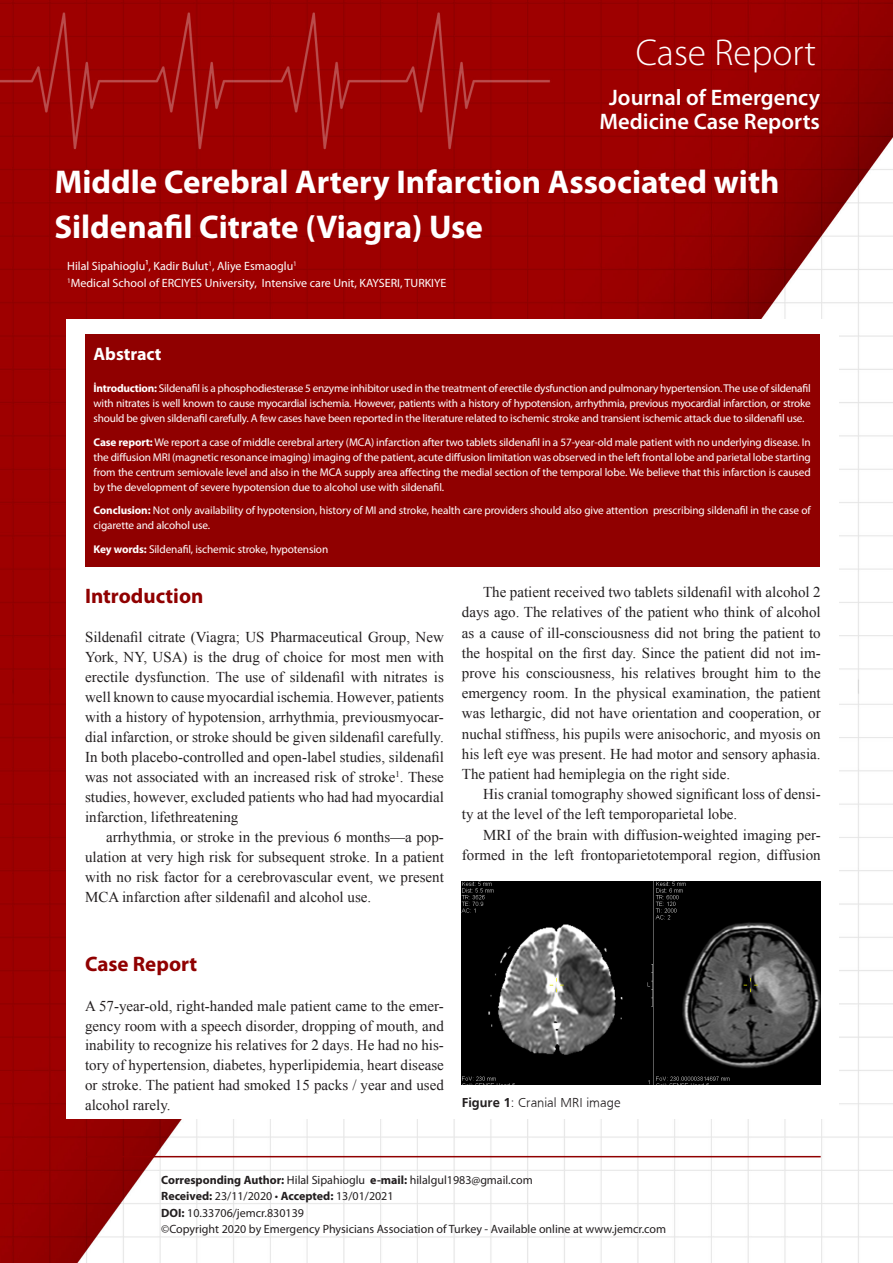
<style>
.page{position:relative;width:893px;height:1263px;background:#fff}
.page>*{position:absolute;margin:0;border:0;box-sizing:border-box;transform-origin:0 0}
.t1{font:300 37.5px "Myriad Pro";color:#fff}
.t2{font:700 33px/45px "Myriad Pro";color:#fff}
.t3{font:600 22.5px "Myriad Pro";color:#fff}
.t4{font:700 21px "Myriad Pro";color:#900000}
.t5{font:700 18px "Myriad Pro";color:#fff}
.t6{font:15px/20px "Times New Roman";color:#231f20;text-align:justify}
.t7{font:13.5px "Frugal Sans";color:#231f20}
.t8{font:12px "Myriad Pro";color:#231f20}
.t9{font:12px "Myriad Pro";color:#fff}
.t10{font:11.25px/15px "Myriad Pro";letter-spacing:-.01em;color:#fff;text-align:justify}
.s1{font-weight:700}
</style>
<div class="page">
<img style="left:0;top:0;width:893px;height:1263px">
<div style="left:67px;top:319px;width:772px;height:799px;background:#fff"></div>
<hr style="left:86px;top:1156px;width:735px;height:1px;background:#900000">
<div style="left:86px;top:335px;width:734px;height:232px;background:#900000"></div>
<img style="left:462px;top:881px;width:359px;height:204px">
<p class="t1" style="left:636px;top:32px;width:182px">Case Report</p>
<p class="t3" style="left:609px;top:83px;width:212px">Journal of Emergency</p>
<p class="t3" style="left:599px;top:108px;width:222px">Medicine Case Reports</p>
<p class="t2" style="left:54px;top:159px;width:727px">Middle Cerebral Artery Infarction Associated with<br>Sildenafil Citrate (Viagra) Use</p>
<p class="t9" style="left:67px;top:259px;width:231px">Hilal Sipahioglu¹, Kadir Bulut<sup>1</sup>, Aliye Esmaoglu<sup>1</sup></p>
<p class="t9" style="left:67px;top:275px;width:381px"><sup>1</sup>Medical School of ERCIYES University, Intensive care Unit, KAYSERI, TURKIYE</p>
<p class="t5" style="left:94px;top:342px;width:70px">Abstract</p>
<p class="t10" style="left:94px;top:381px;width:719px"><span class="s1">İntroduction:</span> Sildenafil is a phosphodiesterase 5 enzyme inhibitor used in the treatment of erectile dysfunction and pulmonary hypertension. The use of sildenafil with nitrates is well known to cause myocardial ischemia. However, patients with a history of hypotension, arrhythmia, previous myocardial infarction, or stroke should be given sildenafil carefully. A few cases have been reported in the literature related to ischemic stroke and transient ischemic attack due to sildenafil use.</p>
<p class="t10" style="left:94px;top:434px;width:719px"><span class="s1">Case report:</span> We report a case of middle cerebral artery (MCA) infarction after two tablets sildenafil in a 57-year-old male patient with no underlying disease. In the diffusion MRI (magnetic resonance imaging) imaging of the patient, acute diffusion limitation was observed in the left frontal lobe and parietal lobe starting from the centrum semiovale level and also in the MCA supply area affecting the medial section of the temporal lobe. We believe that this infarction is caused by the development of severe hypotension due to alcohol use with sildenafil.</p>
<p class="t10" style="left:94px;top:503px;width:719px"><span class="s1">Conclusion:</span> Not only availability of hypotension, history of MI and stroke, health care providers should also give attention prescribing sildenafil in the case of cigarette and alcohol use.</p>
<p class="t10" style="left:94px;top:541px;width:236px"><span class="s1">Key words:</span> Sildenafil, ischemic stroke, hypotension</p>
<p class="t4" style="left:85px;top:582px;width:120px">Introduction</p>
<p class="t6" style="left:85px;top:627px;width:360px">Sildenafil citrate (Viagra; US Pharmaceutical Group, New York, NY, USA) is the drug of choice for most men with erectile dysfunction. The use of sildenafil with nitrates is well known to cause myocardial ischemia. However, patients with a history of hypotension, arrhythmia, previousmyocar&shy;dial infarction, or stroke should be given sildenafil carefully.<br>In both placebo-controlled and open-label studies, sildenafil was not associated with an increased risk of stroke<sup>1</sup>. These studies, however, excluded patients who had had myocardial infarction, lifethreatening</p>
<p class="t6" style="left:85px;top:827px;width:360px;text-indent:21px">arrhythmia, or stroke in the previous 6 months—a pop&shy;ulation at very high risk for subsequent stroke. In a patient with no risk factor for a cerebrovascular event, we present MCA infarction after sildenafil and alcohol use.</p>
<p class="t6" style="left:462px;top:582px;width:360px;text-indent:21px">The patient received two tablets sildenafil with alcohol 2 days ago. The relatives of the patient who think of alcohol as a cause of ill-consciousness did not bring the patient to the hospital on the first day. Since the patient did not im&shy;prove his consciousness, his relatives brought him to the emergency room. In the physical examination, the patient was lethargic, did not have orientation and cooperation, or nuchal stiffness, his pupils were anisochoric, and myosis on his left eye was present. He had motor and sensory aphasia.<br>The patient had hemiplegia on the right side.</p>
<p class="t6" style="left:462px;top:784px;width:360px;text-indent:21px">His cranial tomography showed significant loss of densi&shy;ty at the level of the left temporoparietal lobe.</p>
<p class="t6" style="left:462px;top:824px;width:360px;text-align:right">MRI of the brain with diffusion-weighted imaging per&shy;formed in the left frontoparietotemporal region, diffusion</p>
<p class="t4" style="left:85px;top:950px;width:114px">Case Report</p>
<p class="t6" style="left:85px;top:995px;width:360px">A 57-year-old, right-handed male patient came to the emer&shy;gency room with a speech disorder, dropping of mouth, and inability to recognize his relatives for 2 days. He had no his&shy;tory of hypertension, diabetes, hyperlipidemia, heart disease or stroke. The patient had smoked 15 packs / year and used alcohol rarely.</p>
<p class="t7" style="left:462px;top:1094px;width:160px"><span class="s1">Figure 1</span>: Cranial MRI image</p>
<p class="t8" style="left:161px;top:1172px;width:373px"><span class="s1">Corresponding Author:</span> Hilal Sipahioglu <span class="s1">e-mail:</span> hilalgul1983@gmail.com</p>
<p class="t8" style="left:161px;top:1189px;width:234px"><span class="s1">Received:</span> 23/11/2020 • <span class="s1">Accepted:</span> 13/01/2021</p>
<p class="t8" style="left:161px;top:1205px;width:144px"><span class="s1">DOI:</span> 10.33706/jemcr.830139</p>
<p class="t8" style="left:161px;top:1222px;width:506px">©Copyright 2020 by Emergency Physicians Association of Turkey - Available online at www.jemcr.com</p>
</div>
